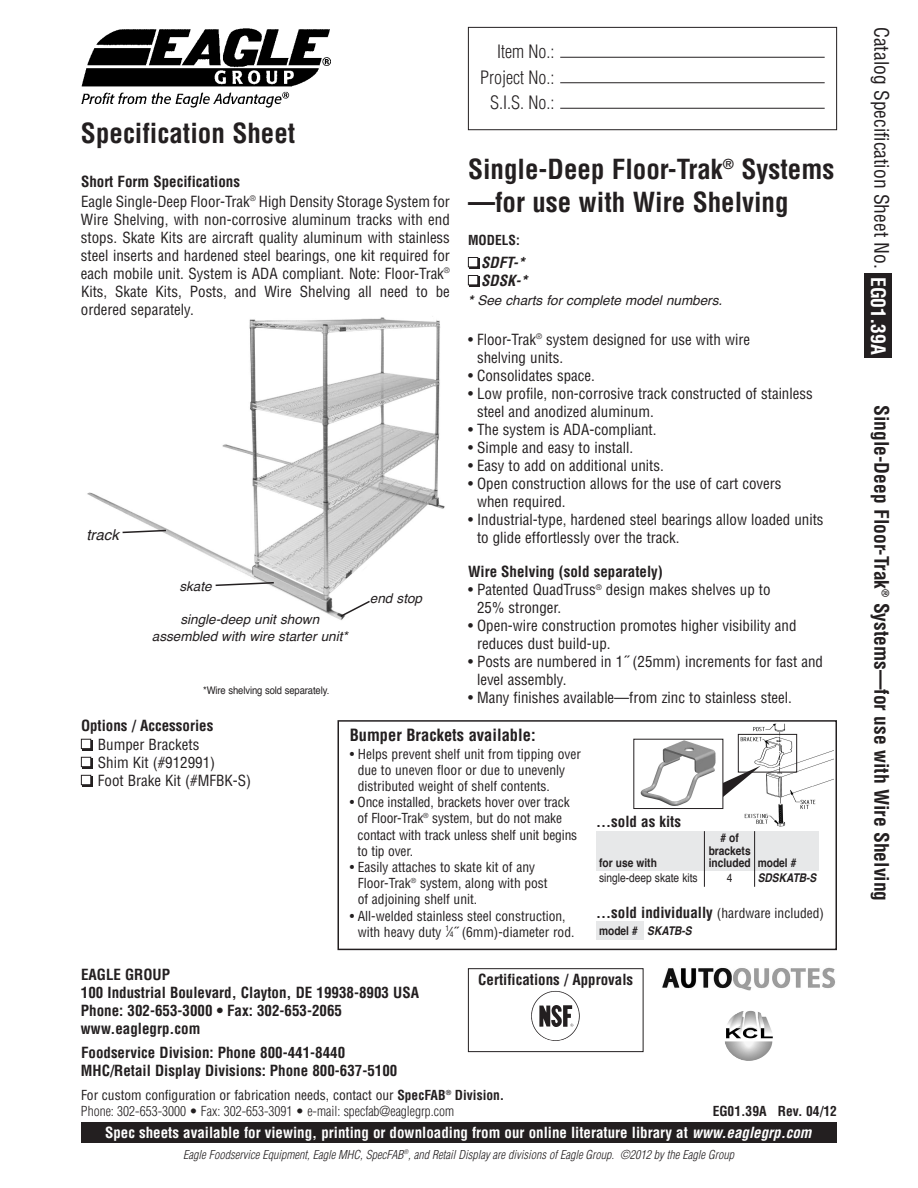
<style>
.page{position:relative;width:918px;height:1188px;background:#fff}
.page>*{position:absolute;margin:0;border:0;box-sizing:border-box;transform-origin:0 0}
.t1{font:700 condensed 27px/32.4px "Helvetica";color:#231f20}
.t2{font:700 condensed 19.5px "Helvetica";color:#231f20}
.t3{font:condensed 19.5px "Helvetica";color:#231f20}
.t4{font:300 condensed 18px/25.5px "Helvetica";color:#231f20;text-align:right}
.t5{font:700 condensed 16.5px "Helvetica";color:#231f20}
.t6{font:condensed 15px/18px "Helvetica";color:#231f20}
.t7{font:700 condensed 15px/18px "Helvetica";color:#231f20}
.t8{font:700 condensed 15px "Helvetica";color:#fff}
.t9{font:italic 700 condensed 15px/18px "Helvetica";color:#231f20}
.t10{font:italic 15px "Helvetica";color:#231f20}
.t11{font:condensed 13.5px/16.2px "Helvetica";color:#231f20}
.t12{font:300 condensed 13.5px/16.2px "Helvetica";color:#231f20}
.t13{font:italic 13.5px/16.2px "Helvetica";color:#231f20;text-align:center}
.t14{font:700 condensed 13.5px "Helvetica";color:#231f20}
.t15{font:italic 300 condensed 12px "Helvetica";color:#231f20}
.t16{font:700 12px/12.8px "Helvetica";color:#231f20;text-align:center;scale:.85 1}
.t17{font:italic 700 12px "Helvetica";color:#231f20;scale:.85 1}
.t18{font:12px "Helvetica";color:#231f20;scale:.85 1}
.t19{font:10.5px "Helvetica";letter-spacing:-.01em;color:#231f20;scale:.9 1}
.s1{font-weight:700}
.s2{font-size:7.5px}
.s3{font-weight:700;font-size:15px}
.s4{font-style:normal}
.s5{font-weight:400}
.s6{font-style:italic}
.s7{font-weight:700;color:#fff}
</style>
<div class="page">
<img style="left:87px;top:317px;width:358px;height:303px">
<svg style="left:214px;top:581px;width:61px;height:6px"></svg>
<svg style="left:121px;top:529px;width:47px;height:5px"></svg>
<svg style="left:339px;top:599px;width:33px;height:19px"></svg>
<div style="left:864px;top:274px;width:28px;height:84px;background:#231f20"></div>
<div style="left:468px;top:27px;width:369px;height:103px;border:1px solid #231f20"></div>
<hr style="left:560px;top:82px;width:265px;height:1px;background:#231f20">
<hr style="left:560px;top:57px;width:265px;height:1px;background:#231f20">
<hr style="left:560px;top:108px;width:265px;height:1px;background:#231f20">
<img style="left:81px;top:28px;width:250px;height:79px">
<div style="left:81px;top:1122px;width:756px;height:21px;background:#231f20"></div>
<div style="left:82px;top:740px;width:11px;height:10px;background:#231f20"></div>
<div style="left:81px;top:739px;width:10px;height:10px;background:#fff"></div>
<div style="left:81px;top:739px;width:10px;height:10px;border:1px solid #231f20"></div>
<div style="left:82px;top:758px;width:11px;height:11px;background:#231f20"></div>
<div style="left:81px;top:757px;width:10px;height:10px;background:#fff"></div>
<div style="left:81px;top:757px;width:10px;height:10px;border:1px solid #231f20"></div>
<div style="left:82px;top:776px;width:11px;height:11px;background:#231f20"></div>
<div style="left:81px;top:775px;width:10px;height:10px;background:#fff"></div>
<div style="left:81px;top:775px;width:10px;height:10px;border:1px solid #231f20"></div>
<svg style="left:724px;top:1010px;width:51px;height:51px"></svg>
<img style="left:724px;top:1011px;width:51px;height:49px;border-radius:50%">
<img style="left:662px;top:967px;width:173px;height:23px">
<div style="left:470px;top:259px;width:10px;height:10px;background:#231f20"></div>
<div style="left:468px;top:257px;width:10px;height:10px;background:#fff"></div>
<div style="left:468px;top:257px;width:10px;height:10px;border:1px solid #231f20"></div>
<div style="left:470px;top:277px;width:10px;height:10px;background:#231f20"></div>
<div style="left:468px;top:275px;width:10px;height:10px;background:#fff"></div>
<div style="left:468px;top:275px;width:10px;height:10px;border:1px solid #231f20"></div>
<div style="left:468px;top:968px;width:175px;height:84px;border:1px solid #231f20"></div>
<img style="left:531px;top:990px;width:50px;height:51px;border-radius:50%">
<div style="left:338px;top:720px;width:499px;height:230px;border:2px solid #231f20"></div>
<div style="left:596px;top:831px;width:222px;height:40px;background:#e7e8e9"></div>
<hr style="left:704px;top:831px;width:1px;height:56px;background:#231f20">
<hr style="left:754px;top:831px;width:1px;height:56px;background:#231f20">
<div style="left:596px;top:922px;width:48px;height:18px;background:#e7e8e9"></div>
<svg style="left:716px;top:724px;width:118px;height:103px"></svg>
<div style="left:634px;top:739px;width:89px;height:70px;background:#fff"></div>
<img style="left:640px;top:741px;width:76px;height:65px">
<h1 class="t1" style="left:81px;top:117px;width:216px">Specification Sheet</h1>
<p class="t6" style="left:81px;top:172px;width:370px;line-height:20.1px"><span class="s1">Short Form Specifications<br></span>Eagle Single-Deep Floor-Trak<sup>®</sup> High Density Storage System for</p>
<p class="t6" style="left:81px;top:211px;width:370px;text-align:justify">Wire Shelving, with non-corrosive aluminum tracks with end stops. Skate Kits are aircraft quality aluminum with stainless steel inserts and hardened steel bearings, one kit required for each mobile unit. System is ADA compliant. Note: Floor-Trak<sup>® </sup>Kits, Skate Kits, Posts, and Wire Shelving all need to be ordered separately.</p>
<p class="t10" style="left:86px;top:528px;width:34px">track</p>
<p class="t13" style="left:179px;top:579px;width:34px">skate</p>
<p class="t13" style="left:152px;top:613px;width:197px">single-deep unit shown assembled with wire starter unit*</p>
<p class="t19" style="left:203px;top:686px;width:142px">*Wire shelving sold separately.</p>
<p class="t13" style="left:370px;top:591px;width:54px">end stop</p>
<p class="t4" style="left:480px;top:39px;width:76px">Item No.:<br>Project No.:<br>S.I.S. No.:</p>
<h1 class="t1" style="left:468px;top:154px;width:368px">Single-Deep Floor-Trak<sup>®</sup> Systems —for use with Wire Shelving</h1>
<p class="t14" style="left:468px;top:232px;width:53px">MODELS:</p>
<p class="t9" style="left:481px;top:254px;width:48px">SDFT-*<br>SDSK-*</p>
<p class="t13" style="left:468px;top:293px;width:256px"><span class="s1">*</span> See charts for complete model numbers.</p>
<p class="t6" style="left:477px;top:331px;width:275px;text-indent:-9px">• Floor-Trak<sup>®</sup> system designed for use with wire shelving units.</p>
<p class="t6" style="left:468px;top:367px;width:128px">• Consolidates space.</p>
<p class="t6" style="left:477px;top:385px;width:337px;text-indent:-9px">• Low profile, non-corrosive track constructed of stainless steel and anodized aluminum.</p>
<p class="t6" style="left:468px;top:421px;width:190px">• The system is ADA-compliant.</p>
<p class="t6" style="left:468px;top:439px;width:167px">• Simple and easy to install.</p>
<p class="t6" style="left:468px;top:457px;width:197px">• Easy to add on additional units.</p>
<p class="t6" style="left:477px;top:475px;width:306px;text-indent:-9px">• Open construction allows for the use of cart covers when required.</p>
<p class="t6" style="left:477px;top:511px;width:348px;text-indent:-9px">• Industrial-type, hardened steel bearings allow loaded units to glide effortlessly over the track.</p>
<p class="t7" style="left:468px;top:563px;width:196px">Wire Shelving (sold separately)</p>
<p class="t6" style="left:477px;top:581px;width:295px;text-indent:-9px">• Patented QuadTruss<sup>®</sup> design makes shelves up to<br>25% stronger.</p>
<p class="t6" style="left:477px;top:617px;width:321px;text-indent:-9px">• Open-wire construction promotes higher visibility and reduces dust build-up.</p>
<p class="t6" style="left:477px;top:653px;width:348px;text-indent:-9px">• Posts are numbered in 1˝ (25mm) increments for fast and level assembly.</p>
<p class="t6" style="left:468px;top:689px;width:325px">• Many finishes available—from zinc to stainless steel.</p>
<p class="t7" style="left:81px;top:717px;width:134px">Options / Accessories</p>
<p class="t6" style="left:98px;top:736px;width:155px">Bumper Brackets<br>Shim Kit (#912991)<br>Foot Brake Kit (#MFBK-S)</p>
<p class="t5" style="left:350px;top:726px;width:187px">Bumper Brackets available:</p>
<p class="t11" style="left:358px;top:746px;width:225px;text-indent:-8px">• Helps prevent shelf unit from tipping over due to uneven floor or due to unevenly distributed weight of shelf contents.</p>
<p class="t11" style="left:358px;top:794px;width:221px;text-indent:-8px">• Once installed, brackets hover over track of Floor-Trak<sup>®</sup> system, but do not make contact with track unless shelf unit begins to tip over.</p>
<p class="t11" style="left:358px;top:859px;width:191px;text-indent:-8px">• Easily attaches to skate kit of any<br>Floor-Trak<sup>®</sup> system, along with post of adjoining shelf unit.</p>
<p class="t11" style="left:358px;top:908px;width:218px;text-indent:-8px">• All-welded stainless steel construction, with heavy duty <sup>1</sup>⁄<span class="s2">4</span>˝ (6mm)-diameter rod.</p>
<p class="t7" style="left:596px;top:813px;width:86px">…sold as kits</p>
<p class="t16" style="left:709px;top:832px;width:51px"># of brackets</p>
<p class="t16" style="left:599px;top:858px;width:69px">for use with</p>
<p class="t16" style="left:709px;top:858px;width:105px">included model #</p>
<p class="t18" style="left:599px;top:873px;width:118px">single-deep skate kits</p>
<p class="t18" style="left:727px;top:873px;width:8px">4</p>
<p class="t17" style="left:758px;top:873px;width:71px">SDSKATB-S</p>
<p class="t11" style="left:596px;top:906px;width:229px"><span class="s3">…sold individually</span> (hardware included)</p>
<p class="t17" style="left:599px;top:926px;width:111px"><span class="s4">model #</span> SKATB-S</p>
<p class="t7" style="left:81px;top:965px;width:340px">EAGLE GROUP<br>100 Industrial Boulevard, Clayton, DE 19938-8903 USA<br>Phone: 302-653-3000 • Fax: 302-653-2065 www.eaglegrp.com</p>
<p class="t7" style="left:81px;top:1044px;width:318px">Foodservice Division: Phone 800-441-8440<br>MHC/Retail Display Divisions: Phone 800-637-5100</p>
<p class="t7" style="left:478px;top:971px;width:156px">Certifications / Approvals</p>
<p class="t12" style="left:81px;top:1087px;width:425px"><span class="s5">For custom configuration or fabrication needs, contact our</span> <span class="s1">SpecFAB</span><sup>®</sup> <span class="s1">Division.<br></span>Phone: 302-653-3000 • Fax: 302-653-3091 • e-mail: specfab@eaglegrp.com</p>
<p class="t14" style="left:713px;top:1103px;width:126px">EG01.39A Rev. 04/12</p>
<p class="t8" style="left:105px;top:1124px;width:708px">Spec sheets available for viewing, printing or downloading from our online literature library at <span class="s6">www.eaglegrp.com</span></p>
<p class="t15" style="left:183px;top:1148px;width:552px">Eagle Foodservice Equipment, Eagle MHC, SpecFAB<sup>®</sup>, and Retail Display are divisions of Eagle Group. ©2012 by the Eagle Group</p>
<h2 class="t3" style="left:893px;top:27px;width:329px;rotate:90deg">Catalog Specification Sheet No. <span class="s7">EG01.39A</span></h2>
<h2 class="t2" style="left:893px;top:405px;width:498px;rotate:90deg">Single-Deep Floor-Trak<sup>®</sup> Systems—for use with Wire Shelving</h2>
</div>
